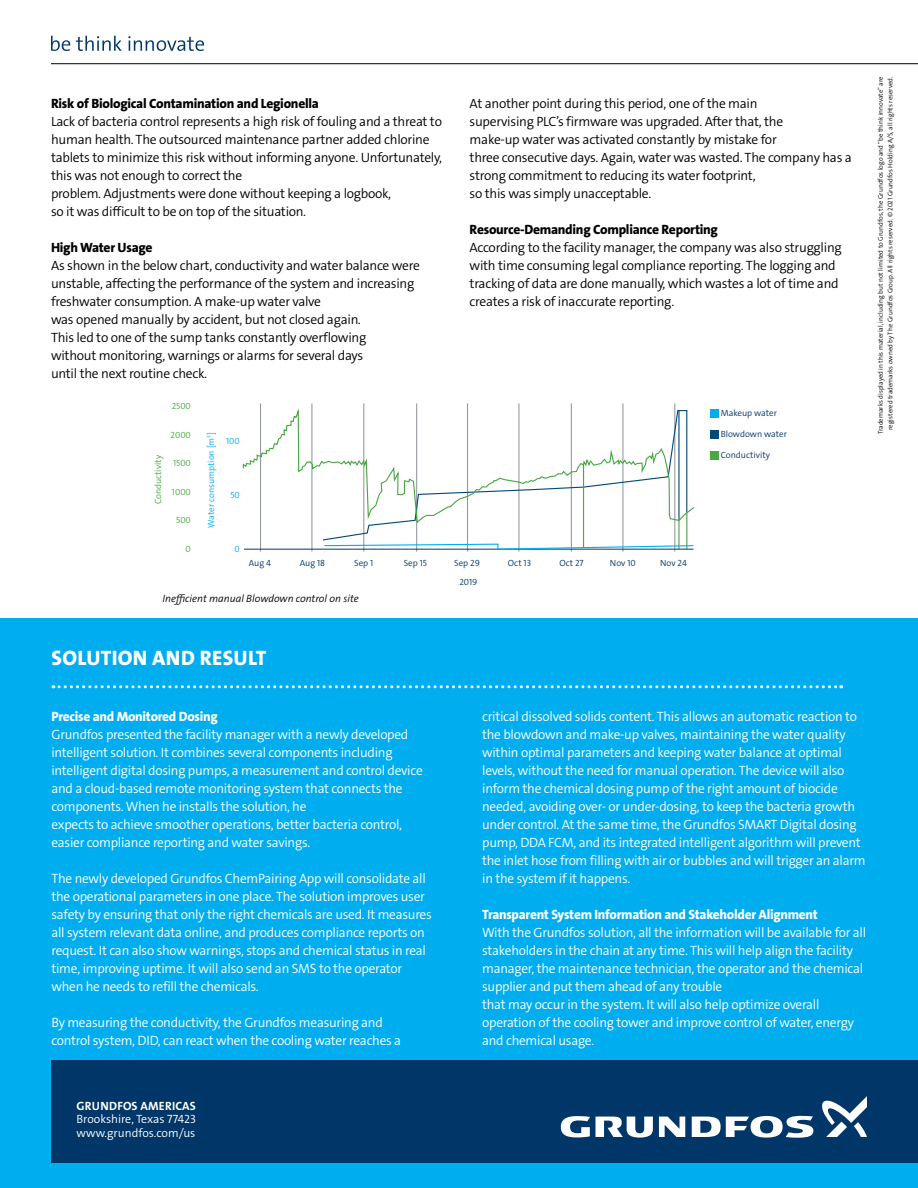
<style>
.page{position:relative;width:918px;height:1188px;background:#fff}
.page>*{position:absolute;margin:0;border:0;box-sizing:border-box;transform-origin:0 0}
.t1{font:21px "Grundfos The Sans V2 OT 8 XB";letter-spacing:.015em;color:#fff}
.t2{font:13.5px/18px "Grundfos The Sans V2 OT 4 SL";letter-spacing:-.02em;color:#fff}
.t3{font:13.5px/18px "Grundfos The Sans V2 OT 4 SL";letter-spacing:-.02em;color:#000}
.t4{font:13.5px "Grundfos The Sans V2 OT 8 XB";letter-spacing:-.02em;color:#000}
.t5{font:13.5px "Grundfos The Sans V2 OT 8 XB";letter-spacing:-.02em;color:#fff}
.t6{font:12px/13.5px "Grundfos The Sans V2 OT 4 SL";color:#fff}
.t7{font:12px "Grundfos The Sans V2 OT 7 B";letter-spacing:.015em;color:#fff}
.t8{font:10.5px "Grundfos The Sans V2 OT 4 SL Italic";color:#000}
.t9{font:9px "Grundfos The Sans V2 OT 4 SL";color:#003768}
.t10{font:9px "Grundfos The Sans V2 OT 4 SL";color:#48a842}
.t11{font:9px "Grundfos The Sans V2 OT 4 SL";color:#00aeef}
.t12{font:6.75px/9.8px "Grundfos The Sans V2 OT 4 SL";color:#000;text-align:right}
</style>
<div class="page">
<div style="left:0;top:619px;width:918px;height:569px;background:#00aeef"></div>
<svg style="left:53px;top:685px;width:789px;height:3px"></svg>
<hr style="left:260px;top:403px;width:1px;height:149px;background:#8a9297">
<hr style="left:312px;top:403px;width:1px;height:149px;background:#8a9297">
<hr style="left:364px;top:403px;width:1px;height:149px;background:#8a9297">
<hr style="left:416px;top:403px;width:1px;height:149px;background:#8a9297">
<hr style="left:467px;top:403px;width:1px;height:149px;background:#8a9297">
<hr style="left:519px;top:403px;width:1px;height:149px;background:#8a9297">
<hr style="left:571px;top:403px;width:1px;height:149px;background:#8a9297">
<hr style="left:623px;top:403px;width:1px;height:149px;background:#8a9297">
<hr style="left:675px;top:403px;width:1px;height:149px;background:#8a9297">
<hr style="left:686px;top:513px;width:1px;height:36px;background:#48a842">
<hr style="left:678px;top:520px;width:2px;height:29px;background:#48a842">
<hr style="left:244px;top:549px;width:449px;height:1px;background:#003768">
<svg style="left:323px;top:543px;width:371px;height:7px"></svg>
<svg style="left:323px;top:524px;width:365px;height:17px"></svg>
<svg style="left:242px;top:405px;width:453px;height:119px"></svg>
<hr style="left:583px;top:465px;width:1px;height:82px;background:#48a842">
<div style="left:710px;top:409px;width:9px;height:9px;background:#00aeef"></div>
<div style="left:710px;top:430px;width:9px;height:9px;background:#004978"></div>
<div style="left:710px;top:452px;width:9px;height:8px;background:#48a842"></div>
<div style="left:51px;top:1060px;width:867px;height:102px;background:#003768"></div>
<hr style="left:51px;top:63px;width:867px;height:1px;background:#000">
<svg style="left:659px;top:1117px;width:26px;height:20px"></svg>
<svg style="left:596px;top:1117px;width:57px;height:21px"></svg>
<svg style="left:561px;top:1116px;width:29px;height:21px"></svg>
<svg style="left:692px;top:1116px;width:121px;height:22px"></svg>
<svg style="left:822px;top:1096px;width:45px;height:41px"></svg>
<svg style="left:51px;top:36px;width:19px;height:15px"></svg>
<svg style="left:76px;top:36px;width:46px;height:15px"></svg>
<svg style="left:128px;top:36px;width:76px;height:15px"></svg>
<p class="t4" style="left:51px;top:95px;width:269px">Risk of Biological Contamination and Legionella</p>
<p class="t3" style="left:51px;top:112px;width:393px">Lack of bacteria control represents a high risk of fouling and a threat to human health. The outsourced maintenance partner added chlorine tablets to minimize this risk without informing anyone. Unfortunately, this was not enough to correct the<br>problem. Adjustments were done without keeping a logbook,<br>so it was difficult to be on top of the situation.</p>
<p class="t4" style="left:51px;top:239px;width:103px">High Water Usage</p>
<p class="t3" style="left:51px;top:256px;width:370px">As shown in the below chart, conductivity and water balance were unstable, affecting the performance of the system and increasing freshwater consumption. A make-up water valve<br>was opened manually by accident, but not closed again.<br>This led to one of the sump tanks constantly overflowing<br>without monitoring, warnings or alarms for several days<br>until the next routine check.</p>
<p class="t10" style="left:172px;top:401px;width:21px">2500</p>
<p class="t10" style="left:171px;top:429px;width:22px">2000</p>
<p class="t10" style="left:173px;top:458px;width:19px">1500</p>
<p class="t10" style="left:172px;top:486px;width:20px">1000</p>
<p class="t10" style="left:176px;top:515px;width:16px">500</p>
<p class="t10" style="left:186px;top:543px;width:7px">0</p>
<p class="t10" style="left:152px;top:504px;width:51px;rotate:-90deg">Conductivity</p>
<p class="t11" style="left:205px;top:528px;width:97px;rotate:-90deg">Water consumption [m<sup>3</sup>]</p>
<p class="t11" style="left:226px;top:436px;width:15px">100</p>
<p class="t11" style="left:230px;top:490px;width:11px">50</p>
<p class="t11" style="left:235px;top:544px;width:7px">0</p>
<p class="t3" style="left:470px;top:94px;width:384px">At another point during this period, one of the main<br>supervising PLC’s firmware was upgraded. After that, the<br>make-up water was activated constantly by mistake for<br>three consecutive days. Again, water was wasted. The company has a strong commitment to reducing its water footprint,<br>so this was simply unacceptable.</p>
<p class="t4" style="left:470px;top:220px;width:250px">Resource-Demanding Compliance Reporting</p>
<p class="t3" style="left:470px;top:238px;width:374px">According to the facility manager, the company was also struggling with time consuming legal compliance reporting. The logging and tracking of data are done manually, which wastes a lot of time and creates a risk of inaccurate reporting.</p>
<p class="t9" style="left:721px;top:407px;width:58px">Makeup water</p>
<p class="t9" style="left:721px;top:428px;width:68px">Blowdown water</p>
<p class="t9" style="left:721px;top:450px;width:51px">Conductivity</p>
<p class="t9" style="left:249px;top:558px;width:24px">Aug 4</p>
<p class="t9" style="left:300px;top:558px;width:27px">Aug 18</p>
<p class="t9" style="left:354px;top:558px;width:21px">Sep 1</p>
<p class="t9" style="left:404px;top:558px;width:25px">Sep 15</p>
<p class="t9" style="left:454px;top:558px;width:27px">Sep 29</p>
<p class="t9" style="left:508px;top:558px;width:25px">Oct 13</p>
<p class="t9" style="left:559px;top:558px;width:26px">Oct 27</p>
<p class="t9" style="left:610px;top:558px;width:27px">Nov 10</p>
<p class="t9" style="left:660px;top:558px;width:28px">Nov 24</p>
<p class="t9" style="left:459px;top:576px;width:19px">2019</p>
<p class="t8" style="left:163px;top:592px;width:198px">Inefficient manual Blowdown control on site</p>
<h1 class="t1" style="left:52px;top:645px;width:216px">SOLUTION AND RESULT</h1>
<p class="t12" style="left:876px;top:434px;width:359px;rotate:-90deg">Trademarks displayed in this material, including but not limited to Grundfos, the Grundfos logo and “be think innovate” are registered trademarks owned by The Grundfos Group. All rights reserved. © 2021 Grundfos Holding A/S, all rights reserved.</p>
<p class="t5" style="left:51px;top:708px;width:168px">Precise and Monitored Dosing</p>
<p class="t2" style="left:51px;top:725px;width:373px">Grundfos presented the facility manager with a newly developed intelligent solution. It combines several components including intelligent digital dosing pumps, a measurement and control device and a cloud-based remote monitoring system that connects the components. When he installs the solution, he<br>expects to achieve smoother operations, better bacteria control, easier compliance reporting and water savings.</p>
<p class="t2" style="left:51px;top:869px;width:382px">The newly developed Grundfos ChemPairing App will consolidate all the operational parameters in one place. The solution improves user safety by ensuring that only the right chemicals are used. It measures all system relevant data online, and produces compliance reports on request. It can also show warnings, stops and chemical status in real time, improving uptime. It will also send an SMS to the operator when he needs to refill the chemicals.</p>
<p class="t2" style="left:51px;top:1013px;width:351px">By measuring the conductivity, the Grundfos measuring and control system, DID, can react when the cooling water reaches a</p>
<p class="t2" style="left:482px;top:707px;width:385px">critical dissolved solids content. This allows an automatic reaction to the blowdown and make-up valves, maintaining the water quality within optimal parameters and keeping water balance at optimal levels, without the need for manual operation. The device will also inform the chemical dosing pump of the right amount of biocide needed, avoiding over- or under-dosing, to keep the bacteria growth under control. At the same time, the Grundfos SMART Digital dosing pump, DDA FCM, and its integrated intelligent algorithm will prevent the inlet hose from filling with air or bubbles and will trigger an alarm in the system if it happens.</p>
<p class="t5" style="left:482px;top:906px;width:337px">Transparent System Information and Stakeholder Alignment</p>
<p class="t2" style="left:482px;top:923px;width:386px">With the Grundfos solution, all the information will be available for all stakeholders in the chain at any time. This will help align the facility manager, the maintenance technician, the operator and the chemical supplier and put them ahead of any trouble<br>that may occur in the system. It will also help optimize overall operation of the cooling tower and improve control of water, energy and chemical usage.</p>
<p class="t7" style="left:77px;top:1098px;width:121px">GRUNDFOS AMERICAS</p>
<p class="t6" style="left:77px;top:1113px;width:121px">Brookshire, Texas 77423 www.grundfos.com/us</p>
</div>
